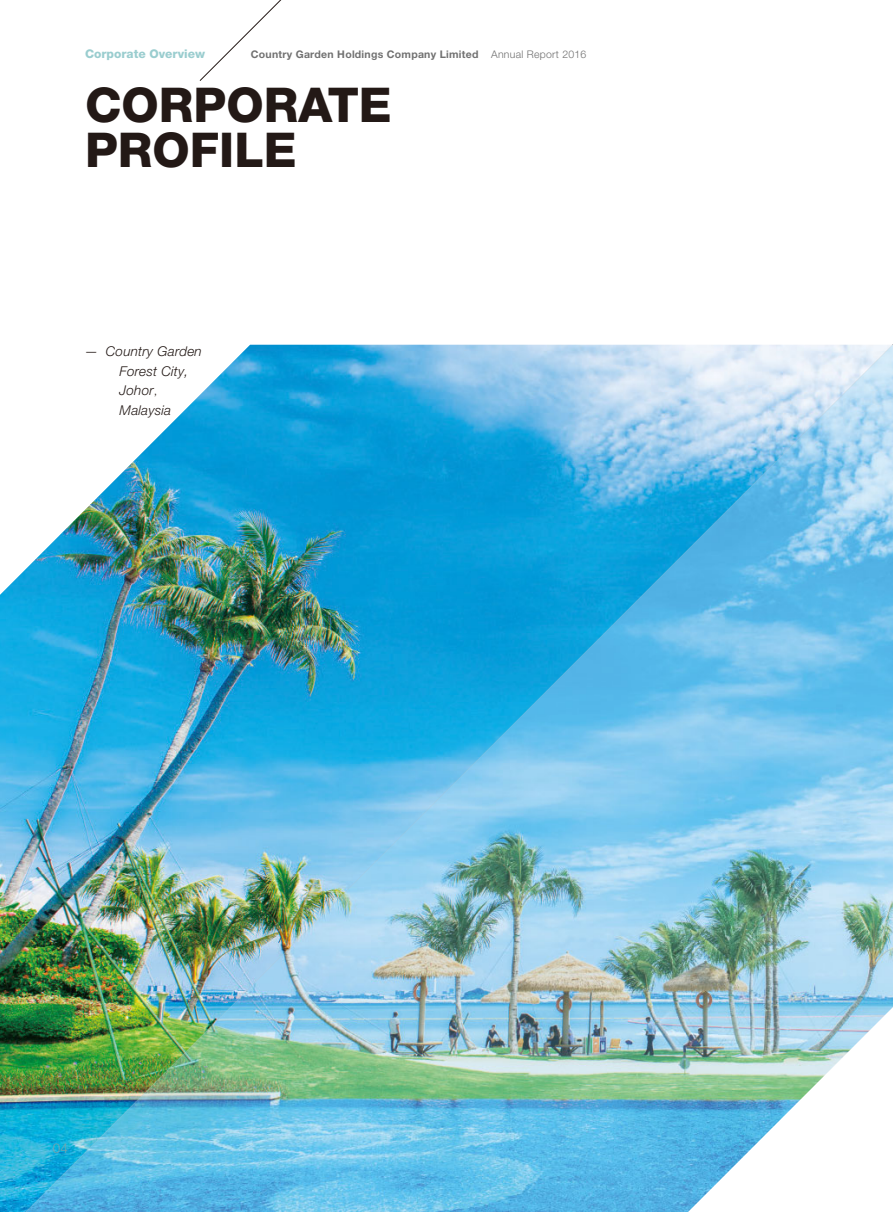
<style>
.page{position:relative;width:893px;height:1212px;background:#fff}
.page>*{position:absolute;margin:0;border:0;box-sizing:border-box;transform-origin:0 0}
.t1{font:800 48px/45px "Helvetica Neue";color:#231916}
.t2{font:italic 300 13.5px/19.5px "Helvetica Neue";letter-spacing:.015em;color:#231916}
.t3{font:300 13.5px "Helvetica Neue";color:#7ba4ac}
.t4{font:800 12px "Helvetica Neue";color:#9acdcf}
.t5{font:700 10.5px "Helvetica Neue";letter-spacing:.025em;color:#717171}
.s1{font-weight:300}
.s2{font-family:"Adobe Ming Std Light E Ten B5 H";font-weight:400;font-style:normal}
</style>
<div class="page">
<img style="left:0;top:570px;width:25px;height:642px">
<img style="left:25px;top:344px;width:868px;height:868px">
<svg style="left:199px;top:0;width:83px;height:81px"></svg>
<p class="t4" style="left:85px;top:49px;width:121px">Corporate Overview</p>
<p class="t5" style="left:251px;top:50px;width:337px">Country Garden Holdings Company Limited <span class="s1">Annual Report 2016</span></p>
<h1 class="t1" style="left:85px;top:86px;width:308px">CORPORATE<br>PROFILE</h1>
<p class="t2" style="left:120px;top:343px;width:84px;text-indent:-35px">— Country Garden<br>Forest City,<br>Johor<span class="s2">,<br></span>Malaysia</p>
<p class="t3" style="left:53px;top:1143px;width:17px">04</p>
</div>
